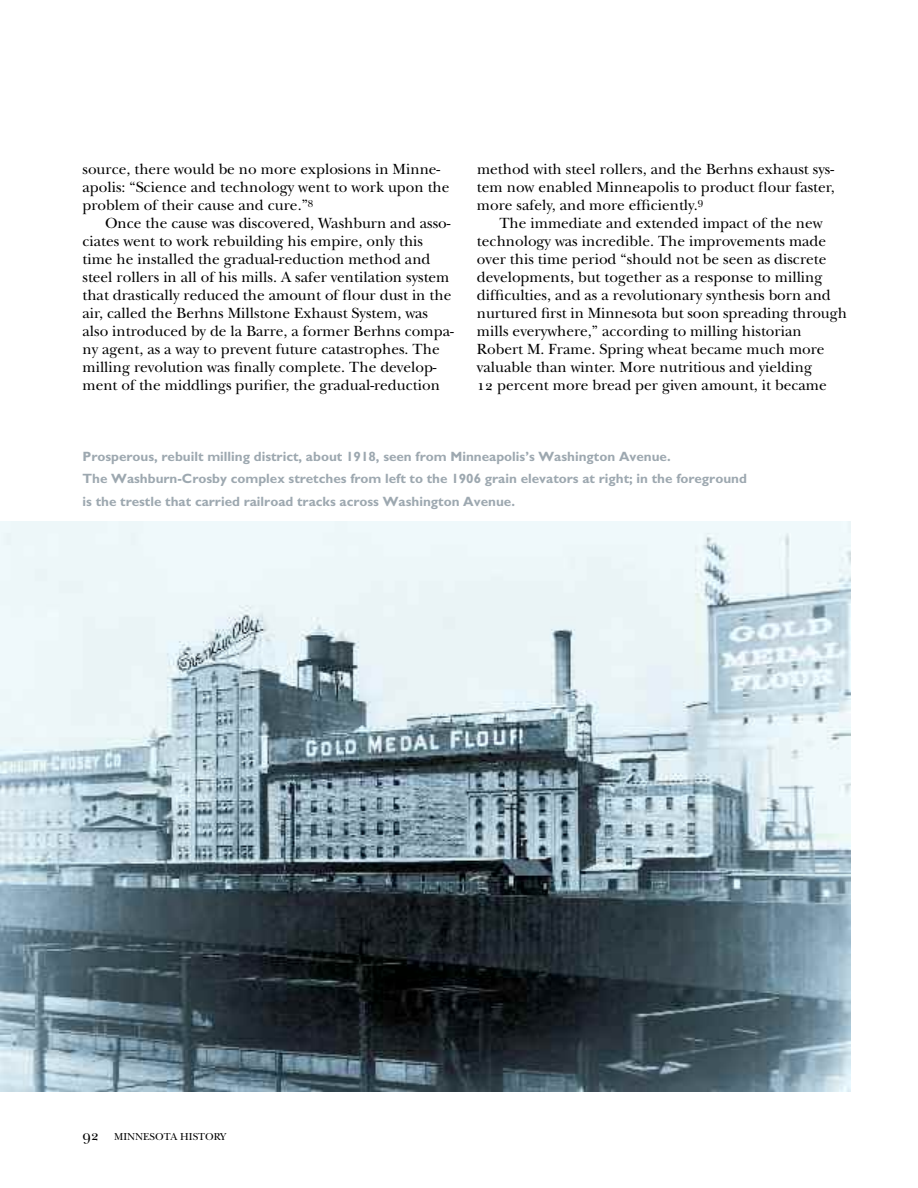
<style>
.page{position:relative;width:918px;height:1188px;background:#fff}
.page>*{position:absolute;margin:0;border:0;box-sizing:border-box;transform-origin:0 0}
.t1{font:15.3px/18px "New Baskerville";color:#000}
.t2{font:700 13.5px/22.5px "Gill Sans";color:#9da8b0}
.t3{font:10.5px "New Baskerville";color:#000}
.s1{font-family:"New Baskerville SC"}
.s2{font-family:"New Baskerville SC";font-size:15px}
</style>
<div class="page">
<img style="left:0;top:521px;width:850px;height:571px">
<p class="t1" style="left:82px;top:162px;width:369px">source, there would be no more explosions in Minne&shy;apolis: “Science and technology went to work upon the problem of their cause and cure.”<sup>8</sup></p>
<p class="t1" style="left:82px;top:216px;width:373px;text-indent:23px">Once the cause was discovered, Washburn and asso&shy;ciates went to work rebuilding his empire, only this time he installed the gradual-reduction method and steel rollers in all of his mills. A safer ventilation system that drastically reduced the amount of flour dust in the air, called the Berhns Millstone Exhaust System, was also introduced by de la Barre, a former Berhns compa&shy;ny agent, as a way to prevent future catastrophes. The milling revolution was finally complete. The develop&shy;ment of the middlings purifier, the gradual-reduction</p>
<p class="t1" style="left:477px;top:162px;width:359px;text-align:justify">method with steel rollers, and the Berhns exhaust sys&shy;tem now enabled Minneapolis to product flour faster, more safely, and more efficiently.<sup>9</sup></p>
<p class="t1" style="left:477px;top:216px;width:371px;text-indent:23px">The immediate and extended impact of the new technology was incredible. The improvements made over this time period “should not be seen as discrete developments, but together as a response to milling difficulties, and as a revolutionary synthesis born and nurtured first in Minnesota but soon spreading through mills everywhere,” according to milling historian Robert M. Frame. Spring wheat became much more valuable than winter. More nutritious and yielding<br><span class="s1">12</span> percent more bread per given amount, it became</p>
<p class="t2" style="left:82px;top:446px;width:666px">Prosperous, rebuilt milling district, about 1918, seen from Minneapolis’s Washington Avenue.<br>The Washburn-Crosby complex stretches from left to the 1906 grain elevators at right; in the foreground is the trestle that carried railroad tracks across Washington Avenue.</p>
<p class="t3" style="left:82px;top:1133px;width:145px"><span class="s2">92</span> MINNESOTA HISTORY</p>
</div>
